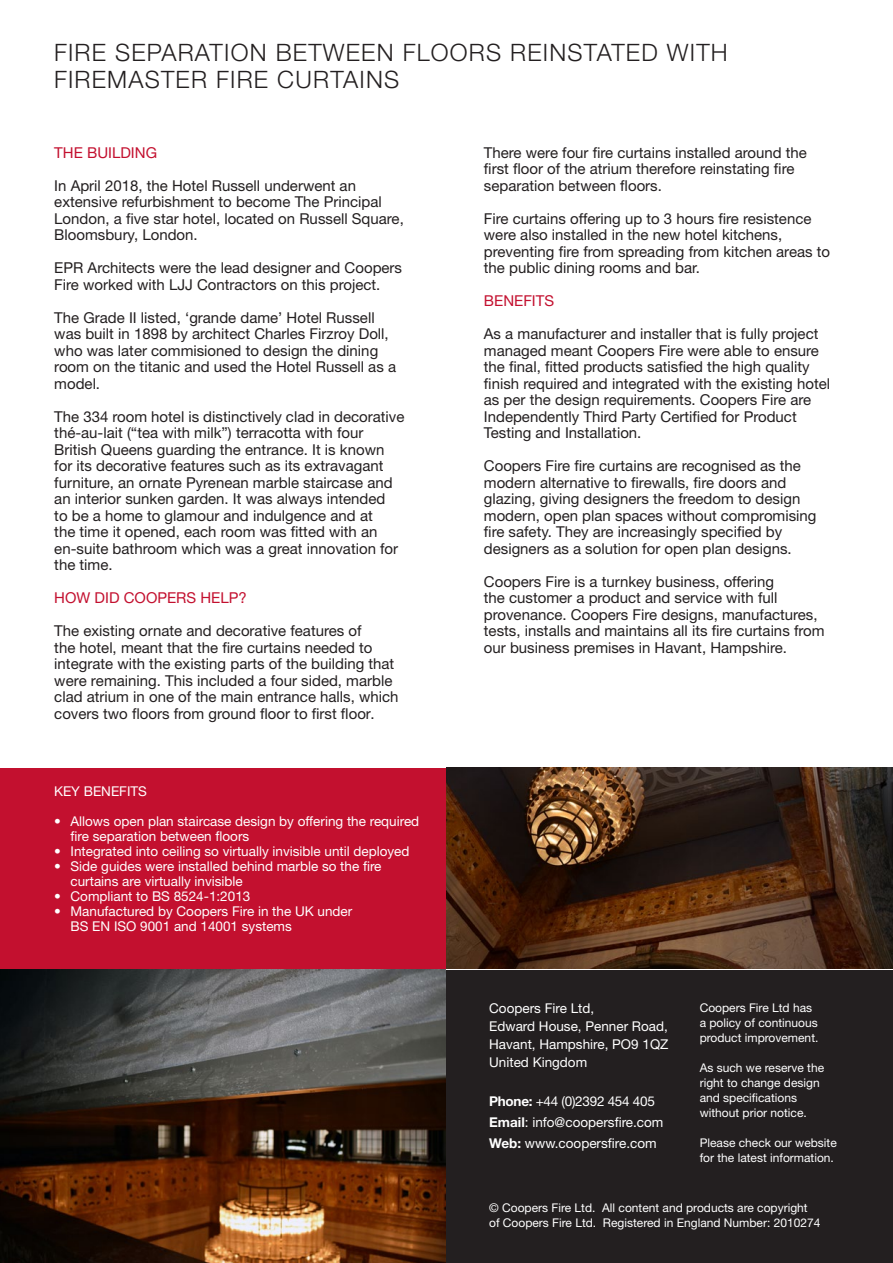
<style>
.page{position:relative;width:893px;height:1263px;background:#fff}
.page>*{position:absolute;margin:0;border:0;box-sizing:border-box;transform-origin:0 0}
.Page_Title{font:300 24px "Helvetica Neue";letter-spacing:.05em;color:#231f20}
.t1{font:15px/16.5px "Helvetica Neue";color:#231f20}
.t2{font:15px "Helvetica Neue";color:#c3102f}
.Sub_Title{font:13.5px/18px "Helvetica Neue";color:#fff}
.Sub_Title-2{font:13.5px "Helvetica Neue";letter-spacing:-.02em;color:#fff}
.Sub_Title-3{font:12px/15px "Helvetica Neue";color:#fff}
.s1{font-weight:700}
</style>
<div class="page">
<div style="left:0;top:767px;width:445px;height:201px;background:#c3102f"></div>
<div style="left:446px;top:969px;width:447px;height:294px;background:#231f20"></div>
<img style="left:446px;top:767px;width:447px;height:201px">
<img style="left:0;top:969px;width:445px;height:294px">
<p class="Page_Title" style="left:54px;top:38px;width:675px">FIRE SEPARATION BETWEEN FLOORS REINSTATED WITH</p>
<p class="Page_Title" style="left:54px;top:65px;width:347px">FIREMASTER FIRE CURTAINS</p>
<p class="t2" style="left:54px;top:143px;width:104px">THE BUILDING</p>
<p class="t1" style="left:54px;top:177px;width:351px">In April 2018, the Hotel Russell underwent an extensive refurbishment to become The Principal London, a five star hotel, located on Russell Square, Bloomsbury, London.</p>
<p class="t1" style="left:54px;top:259px;width:349px">EPR Architects were the lead designer and Coopers<br>Fire worked with LJJ Contractors on this project.</p>
<p class="t1" style="left:54px;top:309px;width:343px">The Grade II listed, ‘grande dame’ Hotel Russell was built in 1898 by architect Charles Firzroy Doll, who was later commisioned to design the dining room on the titanic and used the Hotel Russell as a model.</p>
<p class="t1" style="left:54px;top:408px;width:352px">The 334 room hotel is distinctively clad in decorative thé-au-lait (“tea with milk”) terracotta with four British Queens guarding the entrance. It is known for its decorative features such as its extravagant furniture, an ornate Pyrenean marble staircase and an interior sunken garden. It was always intended<br>to be a home to glamour and indulgence and at<br>the time it opened, each room was fitted with an en-suite bathroom which was a great innovation for the time.</p>
<p class="t2" style="left:54px;top:589px;width:194px">HOW DID COOPERS HELP?</p>
<p class="t1" style="left:54px;top:622px;width:346px">The existing ornate and decorative features of<br>the hotel, meant that the fire curtains needed to integrate with the existing parts of the building that were remaining. This included a four sided, marble clad atrium in one of the main entrance halls, which covers two floors from ground floor to first floor.</p>
<p class="Sub_Title" style="left:54px;top:782px;width:94px">KEY BENEFITS</p>
<p class="Sub_Title" style="left:54px;top:812px;width:367px">• Allows open plan staircase design by offering the required</p>
<p class="Sub_Title" style="left:70px;top:827px;width:180px">fire separation between floors</p>
<p class="Sub_Title" style="left:54px;top:842px;width:357px">• Integrated into ceiling so virtually invisible until deployed</p>
<p class="Sub_Title" style="left:70px;top:859px;width:313px;line-height:15px;text-indent:-16px">• Side guides were installed behind marble so the fire curtains are virtually invisible</p>
<p class="Sub_Title" style="left:54px;top:887px;width:198px">• Compliant to BS 8524-1:2013</p>
<p class="Sub_Title" style="left:54px;top:902px;width:300px">• Manufactured by Coopers Fire in the UK under</p>
<p class="Sub_Title" style="left:70px;top:917px;width:223px">BS EN ISO 9001 and 14001 systems</p>
<p class="t1" style="left:484px;top:144px;width:325px">There were four fire curtains installed around the first floor of the atrium therefore reinstating fire separation between floors.</p>
<p class="t1" style="left:484px;top:210px;width:348px">Fire curtains offering up to 3 hours fire resistence were also installed in the new hotel kitchens, preventing fire from spreading from kitchen areas to the public dining rooms and bar.</p>
<p class="t2" style="left:484px;top:292px;width:72px">BENEFITS</p>
<p class="t1" style="left:484px;top:325px;width:348px">As a manufacturer and installer that is fully project managed meant Coopers Fire were able to ensure the final, fitted products satisfied the high quality finish required and integrated with the existing hotel as per the design requirements. Coopers Fire are Independently Third Party Certified for Product Testing and Installation.</p>
<p class="t1" style="left:484px;top:457px;width:334px">Coopers Fire fire curtains are recognised as the modern alternative to firewalls, fire doors and glazing, giving designers the freedom to design modern, open plan spaces without compromising fire safety. They are increasingly specified by designers as a solution for open plan designs.</p>
<p class="t1" style="left:484px;top:573px;width:342px">Coopers Fire is a turnkey business, offering<br>the customer a product and service with full provenance. Coopers Fire designs, manufactures, tests, installs and maintains all its fire curtains from our business premises in Havant, Hampshire.</p>
<p class="Sub_Title" style="left:489px;top:999px;width:181px">Coopers Fire Ltd,<br>Edward House, Penner Road,<br>Havant, Hampshire, PO9 1QZ<br>United Kingdom</p>
<p class="Sub_Title-2" style="left:489px;top:1093px;width:167px"><span class="s1">Phone:</span> +44 (0)2392 454 405</p>
<p class="Sub_Title" style="left:489px;top:1113px;width:176px"><span class="s1">Email</span>: info@coopersfire.com</p>
<p class="Sub_Title" style="left:489px;top:1134px;width:169px"><span class="s1">Web:</span> www.coopersfire.com</p>
<p class="Sub_Title-3" style="left:700px;top:1000px;width:120px">Coopers Fire Ltd has a policy of continuous product improvement.</p>
<p class="Sub_Title-3" style="left:700px;top:1060px;width:126px">As such we reserve the right to change design and specifications without prior notice.</p>
<p class="Sub_Title-3" style="left:700px;top:1135px;width:139px">Please check our website for the latest information.</p>
<p class="Sub_Title-3" style="left:489px;top:1200px;width:333px">© Coopers Fire Ltd. All content and products are copyright of Coopers Fire Ltd. Registered in England Number: 2010274</p>
</div>
